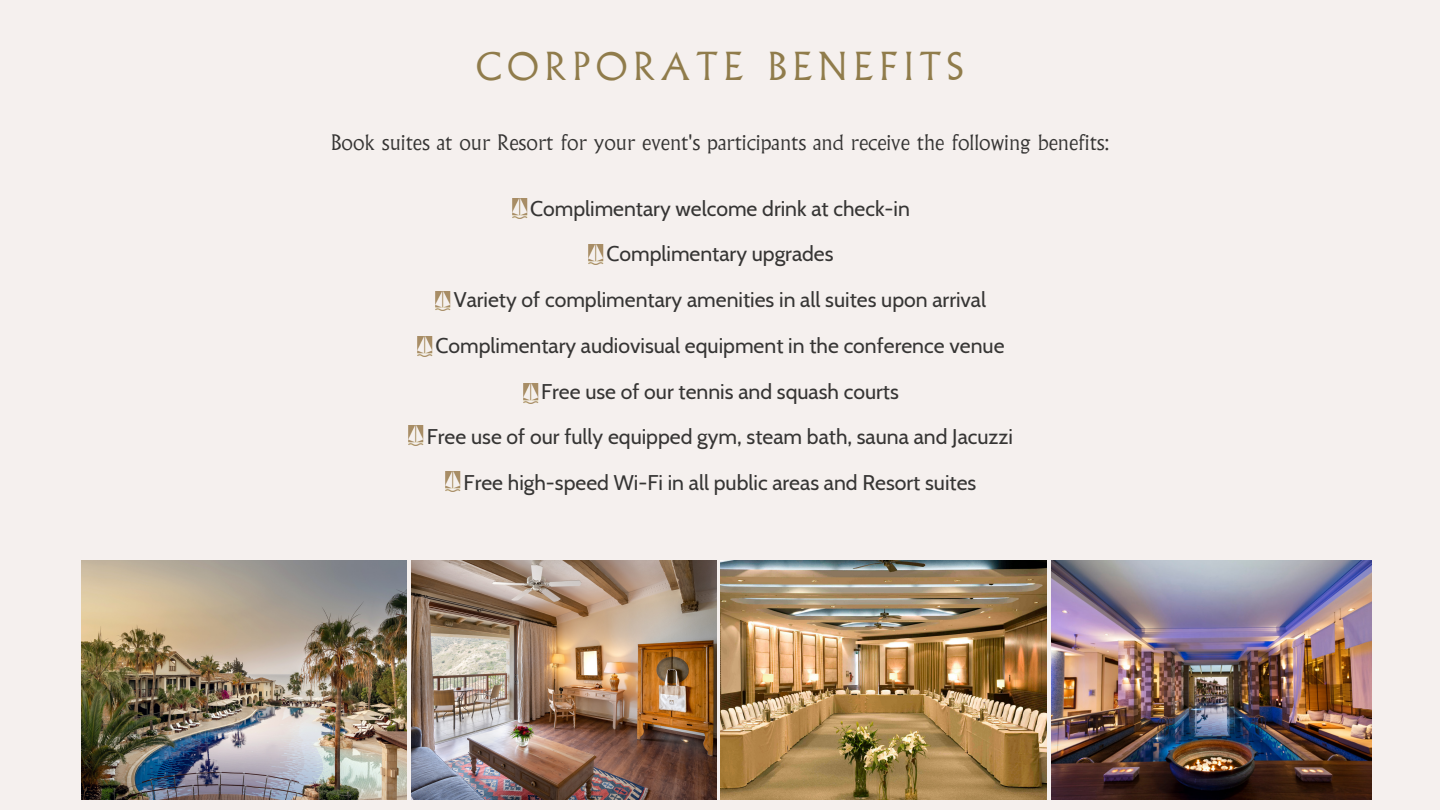
<style>
.page{position:relative;width:1440px;height:810px;background:#f5f0ee}
.page>*{position:absolute;margin:0;border:0;box-sizing:border-box;transform-origin:0 0}
.t1{font:300 37.7px "Albertus MT Pro";letter-spacing:.15em;color:#907c4b}
.t2{font:21.2px "Cabin";color:#363534}
.t3{font:300 20.9px "Albertus MT Pro";color:#363534}
</style>
<div class="page">
<img style="left:1051px;top:560px;width:320px;height:239px">
<img style="left:411px;top:560px;width:306px;height:239px">
<img style="left:721px;top:560px;width:326px;height:239px">
<img style="left:81px;top:560px;width:326px;height:239px">
<img style="left:512px;top:199px;width:15px;height:19px">
<img style="left:588px;top:245px;width:15px;height:19px">
<img style="left:436px;top:291px;width:15px;height:20px">
<img style="left:418px;top:337px;width:15px;height:19px">
<img style="left:523px;top:384px;width:15px;height:19px">
<img style="left:408px;top:426px;width:15px;height:19px">
<img style="left:445px;top:472px;width:15px;height:19px">
<p class="t1" style="left:476px;top:49px;width:489px">CORPORATE BENEFITS</p>
<p class="t3" style="left:331px;top:133px;width:780px">Book suites at our Resort for your event's participants and receive the following benefits:</p>
<p class="t2" style="left:530px;top:195px;width:381px">Complimentary welcome drink at check-in</p>
<p class="t2" style="left:606px;top:241px;width:229px">Complimentary upgrades</p>
<p class="t2" style="left:454px;top:287px;width:534px">Variety of complimentary amenities in all suites upon arrival</p>
<p class="t2" style="left:435px;top:332px;width:571px">Complimentary audiovisual equipment in the conference venue</p>
<p class="t2" style="left:541px;top:378px;width:359px">Free use of our tennis and squash courts</p>
<p class="t2" style="left:427px;top:424px;width:588px">Free use of our fully equipped gym, steam bath, sauna and Jacuzzi</p>
<p class="t2" style="left:464px;top:470px;width:514px">Free high-speed Wi-Fi in all public areas and Resort suites</p>
</div>
